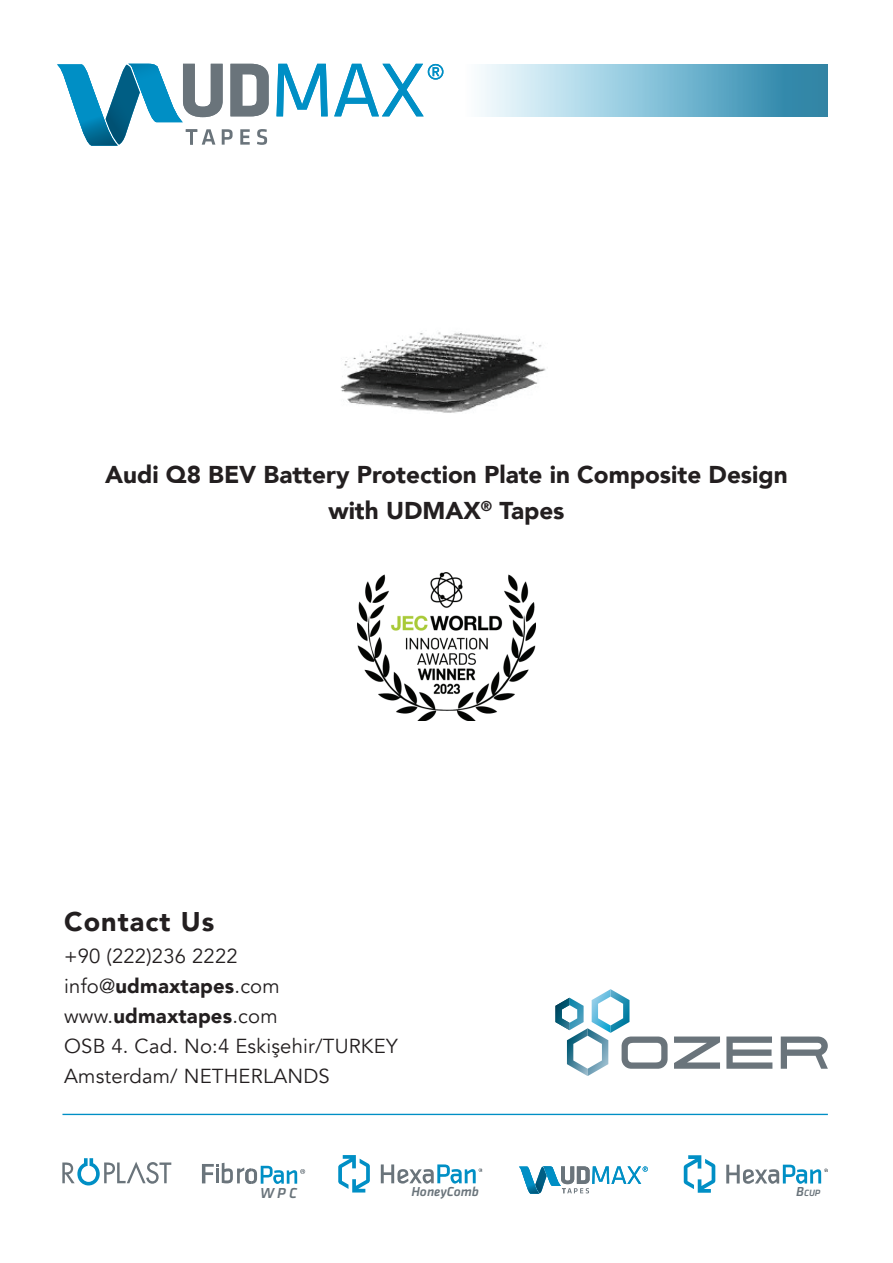
<style>
.page{position:relative;width:893px;height:1263px;background:#fff}
.page>*{position:absolute;margin:0;border:0;box-sizing:border-box;transform-origin:0 0}
.t1{font:900 27px "Avenir";letter-spacing:.04em;color:#231f20}
.t2{font:900 24.3px/36.5px "Avenir";color:#231f20;text-align:center}
.t3{font:20.25px/30px "Avenir";letter-spacing:.01em;color:#231f20}
.t4{font:italic 500 15px "Klavika";color:#6a747b}
.t5{font:italic 500 13.5px "Klavika";color:#6a747b}
.t6{font:italic 500 9.45px "Klavika";color:#6a747b}
.s1{font-weight:900}
.s2{font-size:13.5px}
</style>
<div class="page">
<svg style="left:62px;top:1158px;width:109px;height:27px"></svg>
<svg style="left:519px;top:1166px;width:129px;height:28px"></svg>
<svg style="left:674px;top:1036px;width:46px;height:33px"></svg>
<svg style="left:726px;top:1036px;width:46px;height:33px"></svg>
<svg style="left:781px;top:1036px;width:47px;height:33px"></svg>
<svg style="left:555px;top:989px;width:113px;height:87px"></svg>
<img style="left:569px;top:998px;width:15px;height:32px">
<svg style="left:202px;top:1163px;width:103px;height:21px"></svg>
<svg style="left:726px;top:1165px;width:102px;height:19px"></svg>
<svg style="left:684px;top:1155px;width:31px;height:38px"></svg>
<svg style="left:381px;top:1164px;width:101px;height:19px"></svg>
<svg style="left:338px;top:1155px;width:32px;height:37px"></svg>
<svg style="left:276px;top:64px;width:52px;height:52px"></svg>
<svg style="left:334px;top:64px;width:106px;height:52px"></svg>
<svg style="left:57px;top:64px;width:212px;height:82px"></svg>
<div style="left:439px;top:65px;width:389px;height:51px;background:linear-gradient(to right,#fff,#1f81a8)"></div>
<hr style="left:62px;top:1114px;width:766px;height:1px;background:#008fc5">
<img style="left:357px;top:572px;width:179px;height:149px">
<img style="left:340px;top:332px;width:206px;height:81px">
<p class="t2" style="left:105px;top:455px;width:684px">Audi Q8 BEV Battery Protection Plate in Composite Design with UDMAX<sup>®</sup> Tapes</p>
<h1 class="t1" style="left:64px;top:898px;width:152px">Contact Us</h1>
<p class="t3" style="left:64px;top:941px;width:335px">+90 (222)236 2222 info@<span class="s1">udmaxtapes</span>.com www.<span class="s1">udmaxtapes</span>.com<br>OSB 4. Cad. No:4 Eskişehir/TURKEY<br>Amsterdam/ NETHERLANDS</p>
<p class="t4" style="left:260px;top:1184px;width:38px">WPC</p>
<p class="t5" style="left:411px;top:1184px;width:69px">HoneyComb</p>
<p class="t6" style="left:796px;top:1188px;width:26px"><span class="s2">B</span>CUP</p>
</div>
